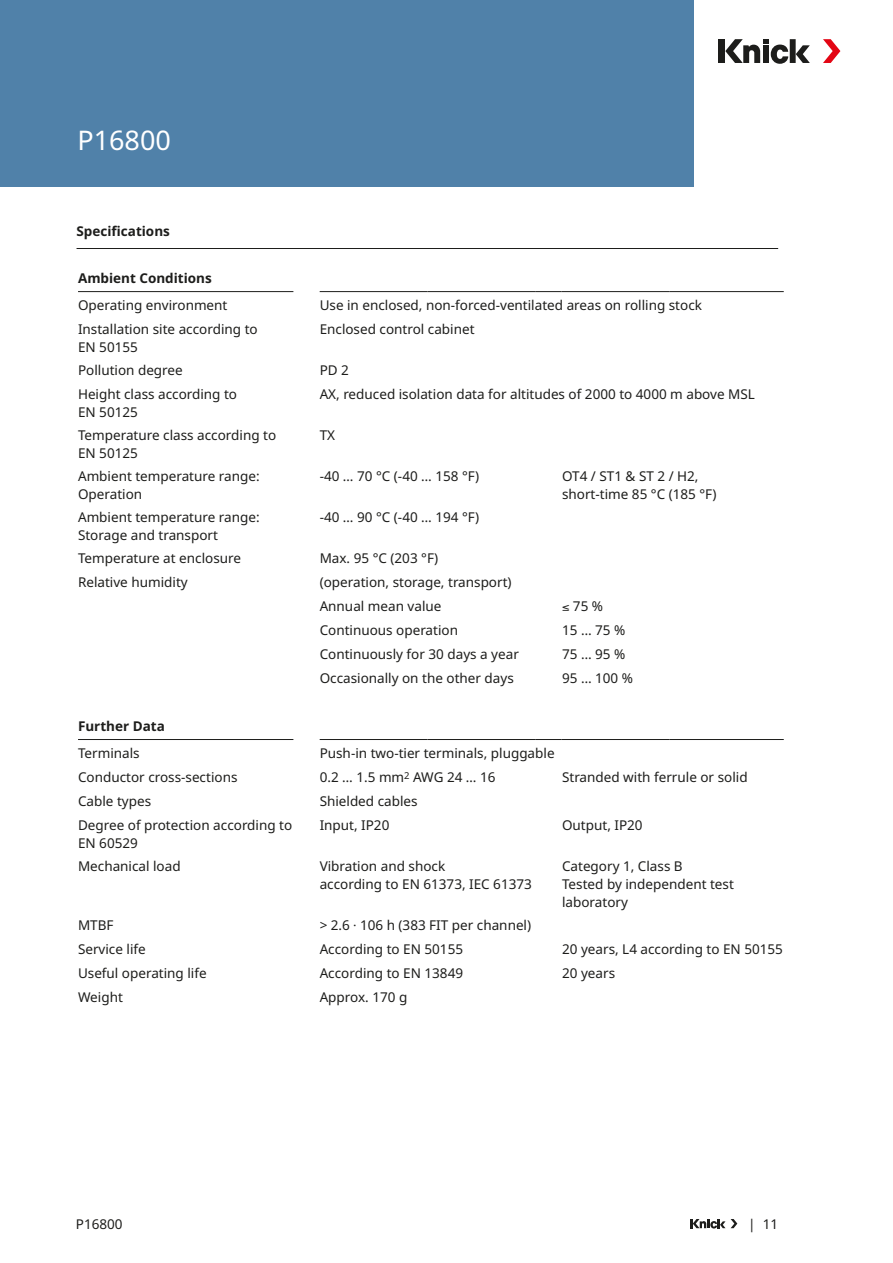
<style>
.page{position:relative;width:893px;height:1263px;background:#fff}
.page>*{position:absolute;margin:0;border:0;box-sizing:border-box;transform-origin:0 0}
.Headline{font:27px "Noto Sans";color:#fff}
.Tabelle{font:13.5px/18px "Noto Sans";color:#1d1d1b}
.Zwischenüberschrift{font:700 13.5px "Noto Sans";color:#1d1d1b}
.Tabelle_Headline{font:700 13.5px "Noto Sans";color:#1d1d1b}
.s1{font-family:"Myriad Pro"}
</style>
<div class="page">
<div style="left:0;top:0;width:693px;height:187px;background:#5081a9"></div>
<div style="left:719px;top:39px;width:6px;height:24px;background:#1d1d1b"></div>
<div style="left:790px;top:39px;width:6px;height:24px;background:#1d1d1b"></div>
<svg style="left:796px;top:45px;width:14px;height:18px"></svg>
<svg style="left:725px;top:39px;width:63px;height:25px"></svg>
<svg style="left:823px;top:39px;width:17px;height:24px"></svg>
<svg style="left:690px;top:1219px;width:35px;height:9px"></svg>
<svg style="left:731px;top:1219px;width:6px;height:9px"></svg>
<hr style="left:77px;top:248px;width:701px;height:1px;background:#1d1d1b">
<hr style="left:320px;top:291px;width:107px;height:1px;background:#1d1d1b">
<hr style="left:427px;top:291px;width:109px;height:1px;background:#1d1d1b">
<svg style="left:536px;top:291px;width:25px;height:1px"></svg>
<hr style="left:561px;top:291px;width:109px;height:1px;background:#1d1d1b">
<hr style="left:670px;top:291px;width:114px;height:1px;background:#1d1d1b">
<hr style="left:320px;top:739px;width:107px;height:1px;background:#1d1d1b">
<hr style="left:427px;top:739px;width:109px;height:1px;background:#1d1d1b">
<svg style="left:536px;top:739px;width:25px;height:1px"></svg>
<hr style="left:561px;top:739px;width:109px;height:1px;background:#1d1d1b">
<hr style="left:670px;top:739px;width:114px;height:1px;background:#1d1d1b">
<hr style="left:78px;top:291px;width:215px;height:1px;background:#1d1d1b">
<hr style="left:78px;top:739px;width:215px;height:1px;background:#1d1d1b">
<p class="Headline" style="left:77px;top:121px;width:95px">P16800</p>
<p class="Tabelle_Headline" style="left:77px;top:221px;width:95px">Specifications</p>
<p class="Zwischenüberschrift" style="left:78px;top:269px;width:135px">Ambient Conditions</p>
<p class="Tabelle" style="left:78px;top:297px;width:151px">Operating environment</p>
<p class="Tabelle" style="left:320px;top:297px;width:384px">Use in enclosed, non-forced-ventilated areas on rolling stock</p>
<p class="Tabelle" style="left:78px;top:321px;width:181px">Installation site according to<br>EN 50155</p>
<p class="Tabelle" style="left:320px;top:321px;width:156px">Enclosed control cabinet</p>
<p class="Tabelle" style="left:78px;top:362px;width:106px">Pollution degree</p>
<p class="Tabelle" style="left:320px;top:362px;width:31px">PD 2</p>
<p class="Tabelle" style="left:78px;top:386px;width:161px">Height class according to<br>EN 50125</p>
<p class="Tabelle" style="left:320px;top:386px;width:437px">AX, reduced isolation data for altitudes of 2000 to 4000 m above MSL</p>
<p class="Tabelle" style="left:78px;top:427px;width:200px">Temperature class according to<br>EN 50125</p>
<p class="Tabelle" style="left:320px;top:427px;width:17px">TX</p>
<p class="Tabelle" style="left:78px;top:467px;width:183px">Ambient temperature range:<br>Operation</p>
<p class="Tabelle" style="left:320px;top:467px;width:161px">-40 … 70 °C (-40 … 158 °F)</p>
<p class="Tabelle" style="left:562px;top:467px;width:156px">OT4 / ST1 &amp; ST 2 / H2, short-time 85 °C (185 °F)</p>
<p class="Tabelle" style="left:78px;top:508px;width:183px">Ambient temperature range:<br>Storage and transport</p>
<p class="Tabelle" style="left:320px;top:508px;width:161px">-40 … 90 °C (-40 … 194 °F)</p>
<p class="Tabelle" style="left:78px;top:549px;width:165px">Temperature at enclosure</p>
<p class="Tabelle" style="left:320px;top:549px;width:120px">Max. 95 °C (203 °F)</p>
<p class="Tabelle" style="left:78px;top:573px;width:111px">Relative humidity</p>
<p class="Tabelle" style="left:320px;top:573px;width:193px">(operation, storage, transport)</p>
<p class="Tabelle" style="left:320px;top:597px;width:123px">Annual mean value</p>
<p class="Tabelle" style="left:562px;top:597px;width:43px">≤ 75 %</p>
<p class="Tabelle" style="left:320px;top:621px;width:140px">Continuous operation</p>
<p class="Tabelle" style="left:562px;top:621px;width:65px">15 … 75 %</p>
<p class="Tabelle" style="left:320px;top:645px;width:201px">Continuously for 30 days a year</p>
<p class="Tabelle" style="left:562px;top:645px;width:65px">75 … 95 %</p>
<p class="Tabelle" style="left:320px;top:669px;width:196px">Occasionally on the other days</p>
<p class="Tabelle" style="left:562px;top:669px;width:73px">95 … 100 %</p>
<p class="Zwischenüberschrift" style="left:78px;top:716px;width:88px">Further Data</p>
<p class="Tabelle" style="left:78px;top:745px;width:63px">Terminals</p>
<p class="Tabelle" style="left:320px;top:745px;width:236px">Push-in two-tier terminals, pluggable</p>
<p class="Tabelle" style="left:78px;top:769px;width:161px">Conductor cross-sections</p>
<p class="Tabelle" style="left:320px;top:769px;width:177px">0.2 … 1.5 mm<sup>2</sup> AWG 24 … 16</p>
<p class="Tabelle" style="left:562px;top:769px;width:187px">Stranded with ferrule or solid</p>
<p class="Tabelle" style="left:78px;top:793px;width:75px">Cable types</p>
<p class="Tabelle" style="left:320px;top:793px;width:99px">Shielded cables</p>
<p class="Tabelle" style="left:78px;top:817px;width:216px">Degree of protection according to<br>EN 60529</p>
<p class="Tabelle" style="left:320px;top:817px;width:71px">Input, IP20</p>
<p class="Tabelle" style="left:562px;top:817px;width:82px">Output, IP20</p>
<p class="Tabelle" style="left:78px;top:857px;width:104px">Mechanical load</p>
<p class="Tabelle" style="left:320px;top:857px;width:214px">Vibration and shock<br>according to EN 61373, IEC 61373</p>
<p class="Tabelle" style="left:562px;top:857px;width:173px">Category 1, Class B<br>Tested by independent test laboratory</p>
<p class="Tabelle" style="left:78px;top:916px;width:37px">MTBF</p>
<p class="Tabelle" style="left:320px;top:916px;width:213px">&gt; 2.6 <span class="s1">·</span> 106 h (383 FIT per channel)</p>
<p class="Tabelle" style="left:78px;top:940px;width:69px">Service life</p>
<p class="Tabelle" style="left:320px;top:940px;width:145px">According to EN 50155</p>
<p class="Tabelle" style="left:562px;top:940px;width:222px">20 years, L4 according to EN 50155</p>
<p class="Tabelle" style="left:78px;top:964px;width:130px">Useful operating life</p>
<p class="Tabelle" style="left:320px;top:964px;width:145px">According to EN 13849</p>
<p class="Tabelle" style="left:562px;top:964px;width:55px">20 years</p>
<p class="Tabelle" style="left:78px;top:988px;width:46px">Weight</p>
<p class="Tabelle" style="left:320px;top:988px;width:89px">Approx. 170 g</p>
<p class="Tabelle" style="left:76px;top:1215px;width:48px">P16800</p>
<p class="Tabelle" style="left:748px;top:1215px;width:31px">| 11</p>
</div>
